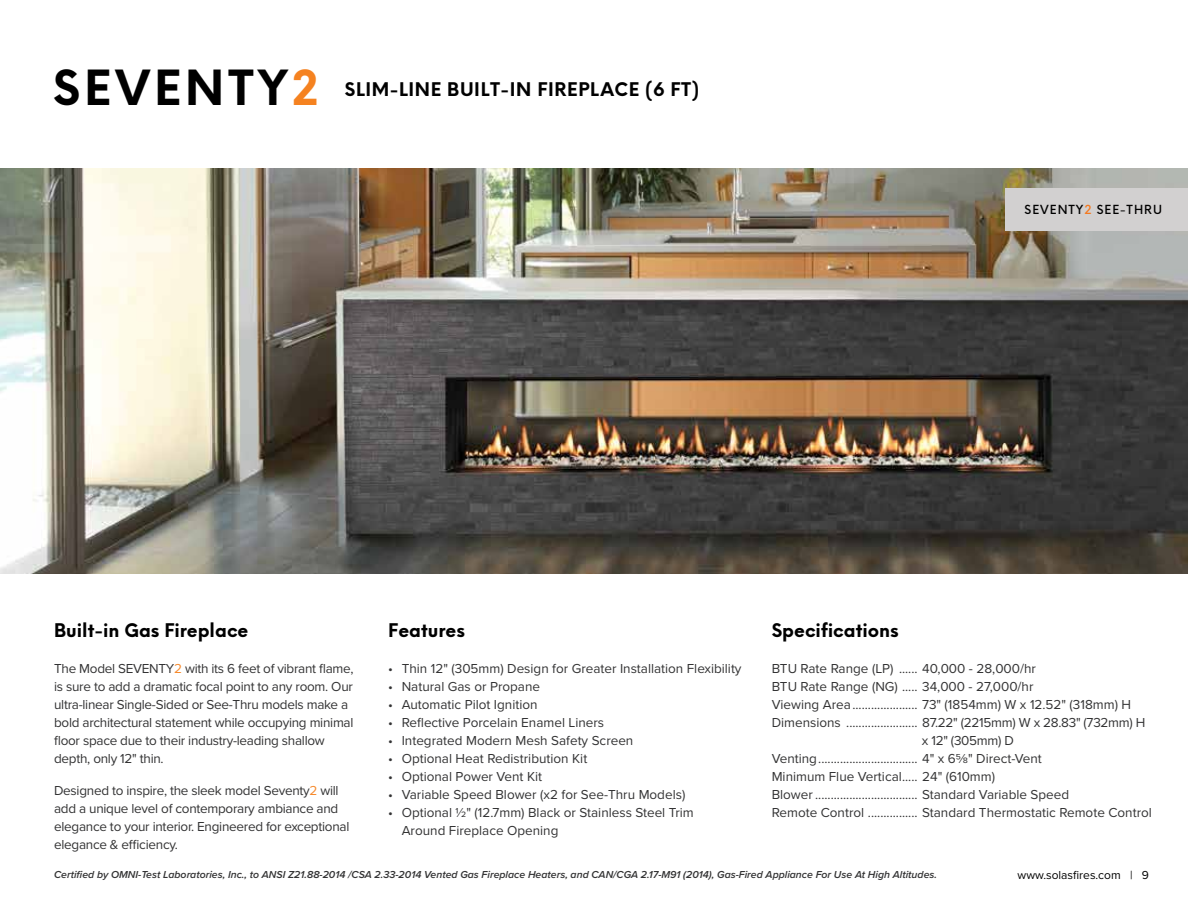
<style>
.page{position:relative;width:1188px;height:918px;background:#fff}
.page>*{position:absolute;margin:0;border:0;box-sizing:border-box;transform-origin:0 0}
.t1{font:700 46.35px "Neue Einstellung";letter-spacing:.085em;color:#000}
.t2{font:700 18px "Neue Einstellung";color:#000}
.t3{font:700 18px "Neue Einstellung";letter-spacing:.035em;color:#000}
.t4{font:13.5px/18px "Proxima Nova";color:#333334}
.t5{font:13.5px/18px "Proxima Nova";letter-spacing:-.02em;color:#333334}
.t6{font:12px "Proxima Nova";color:#000}
.t7{font:500 12px "Neue Einstellung";letter-spacing:.085em;color:#000}
.t8{font:italic 600 10.5px "Proxima Nova";color:#333334}
.s1{color:#f58220}
.s2{color:#f47920}
.s3{color:#f68a2d}
</style>
<div class="page">
<img style="left:0;top:168px;width:1188px;height:405px">
<div style="left:1005px;top:188px;width:183px;height:42px;background:#d2d0d0"></div>
<h1 class="t1" style="left:53px;top:55px;width:267px">SEVENTY<span class="s1">2</span></h1>
<h2 class="t3" style="left:345px;top:77px;width:356px">SLIM-LINE BUILT-IN FIREPLACE (6 FT)</h2>
<p class="t7" style="left:1025px;top:201px;width:139px">SEVENTY<span class="s2">2</span> SEE-THRU</p>
<h2 class="t2" style="left:54px;top:618px;width:196px">Built-in Gas Fireplace</h2>
<h2 class="t2" style="left:388px;top:618px;width:78px">Features</h2>
<h2 class="t2" style="left:772px;top:618px;width:129px">Specifications</h2>
<p class="t5" style="left:54px;top:659px;width:301px">The Model SEVENTY<span class="s3">2</span> with its 6 feet of vibrant flame, is sure to add a dramatic focal point to any room. Our ultra-linear Single-Sided or See-Thru models make a bold architectural statement while occupying minimal floor space due to their industry-leading shallow depth, only 12" thin.</p>
<p class="t5" style="left:54px;top:781px;width:297px">Designed to inspire, the sleek model Seventy<span class="s3">2</span> will add a unique level of contemporary ambiance and elegance to your interior. Engineered for exceptional elegance &amp; efficiency.</p>
<p class="t4" style="left:388px;top:659px;width:355px">• Thin 12" (305mm) Design for Greater Installation Flexibility</p>
<p class="t4" style="left:388px;top:677px;width:153px">• Natural Gas or Propane</p>
<p class="t4" style="left:388px;top:695px;width:151px">• Automatic Pilot Ignition</p>
<p class="t4" style="left:388px;top:713px;width:218px">• Reflective Porcelain Enamel Liners</p>
<p class="t4" style="left:388px;top:731px;width:247px">• Integrated Modern Mesh Safety Screen</p>
<p class="t4" style="left:388px;top:749px;width:201px">• Optional Heat Redistribution Kit</p>
<p class="t4" style="left:388px;top:767px;width:155px">• Optional Power Vent Kit</p>
<p class="t4" style="left:388px;top:785px;width:299px">• Variable Speed Blower (x2 for See-Thru Models)</p>
<p class="t4" style="left:402px;top:803px;width:294px;text-indent:-14px">• Optional ½" (12.7mm) Black or Stainless Steel Trim<br>Around Fireplace Opening</p>
<p class="t4" style="left:772px;top:659px;width:266px">BTU Rate Range (LP) ...... 40,000 - 28,000/hr</p>
<p class="t4" style="left:772px;top:677px;width:263px">BTU Rate Range (NG) ..... 34,000 - 27,000/hr</p>
<p class="t4" style="left:772px;top:695px;width:361px">Viewing Area..................... 73" (1854mm) W x 12.52" (318mm) H</p>
<p class="t5" style="left:772px;top:713px;width:375px">Dimensions ....................... 87.22" (2215mm) W x 28.83" (732mm) H</p>
<p class="t4" style="left:922px;top:731px;width:94px">x 12" (305mm) D</p>
<p class="t4" style="left:772px;top:749px;width:272px">Venting................................ 4" x 65/8" Direct-Vent</p>
<p class="t4" style="left:772px;top:767px;width:225px">Minimum Flue Vertical..... 24" (610mm)</p>
<p class="t4" style="left:772px;top:785px;width:299px">Blower ................................. Standard Variable Speed</p>
<p class="t4" style="left:772px;top:803px;width:382px">Remote Control ................ Standard Thermostatic Remote Control</p>
<p class="t8" style="left:54px;top:867px;width:884px">Certified by OMNI-Test Laboratories, Inc., to ANSI Z21.88-2014 /CSA 2.33-2014 Vented Gas Fireplace Heaters, and CAN/CGA 2.17-M91 (2014), Gas-Fired Appliance For Use At High Altitudes.</p>
<p class="t6" style="left:1018px;top:866px;width:133px">www.solasfires.com | 9</p>
</div>
